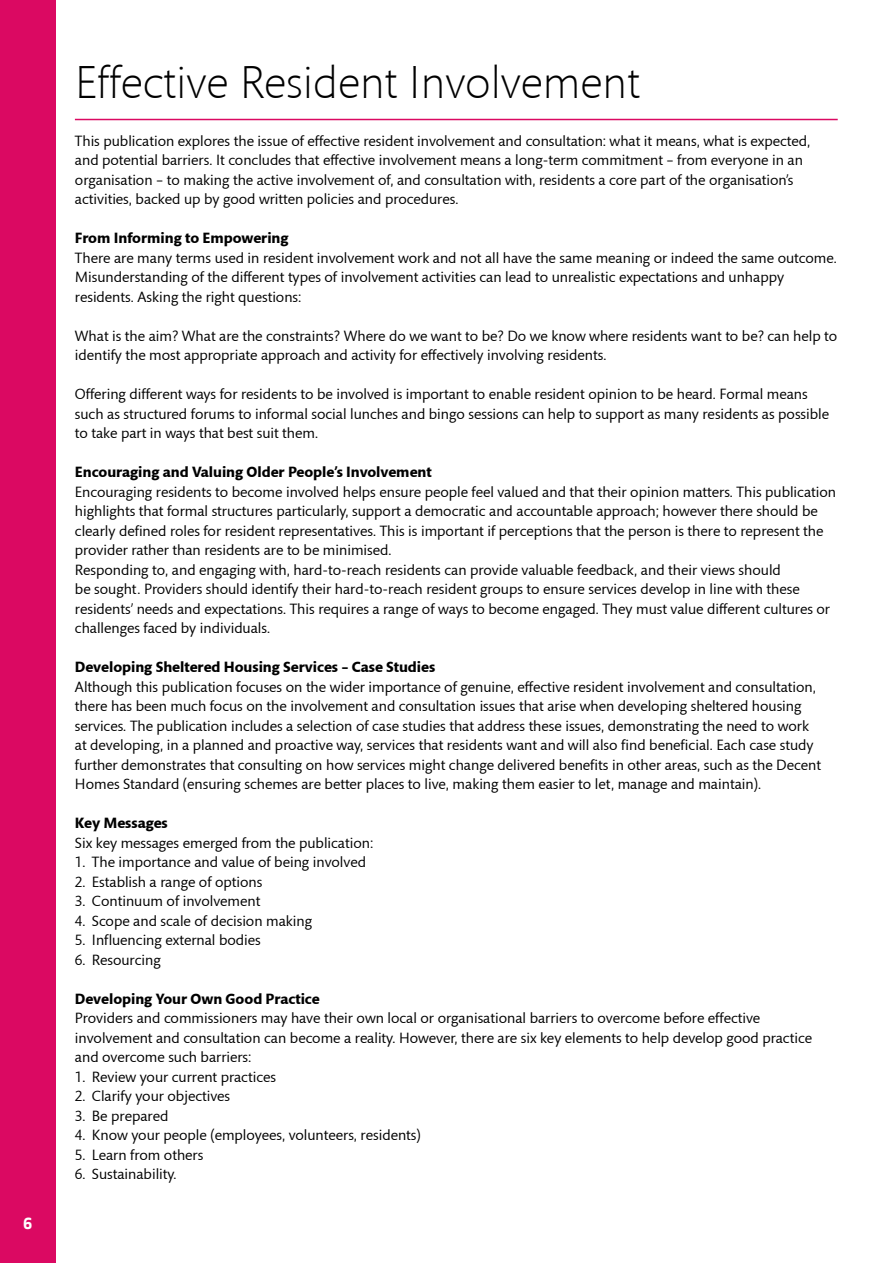
<style>
.page{position:relative;width:893px;height:1263px;background:#fff}
.page>*{position:absolute;margin:0;border:0;box-sizing:border-box;transform-origin:0 0}
.t1{font:300 46.5px "Mundo Sans";color:#000}
.t2{font:15px/19.5px "Mundo Sans";color:#000}
.t3{font:700 15px "Mundo Sans";color:#000}
.t4{font:15px "Apex New PS Bold Proportional";color:#fff}
</style>
<div class="page">
<div style="left:0;top:0;width:55px;height:1263px;background:#db0962"></div>
<hr style="left:75px;top:119px;width:763px;height:1px;background:#db0962">
<p class="t4" style="left:23px;top:1215px;width:11px">6</p>
<h1 class="t1" style="left:75px;top:57px;width:566px">Effective Resident Involvement</h1>
<p class="t2" style="left:75px;top:131px;width:737px">This publication explores the issue of effective resident involvement and consultation: what it means, what is expected, and potential barriers. It concludes that effective involvement means a long-term commitment – from everyone in an organisation – to making the active involvement of, and consultation with, residents a core part of the organisation’s activities, backed up by good written policies and procedures.</p>
<p class="t3" style="left:75px;top:230px;width:215px">From Informing to Empowering</p>
<p class="t2" style="left:75px;top:248px;width:763px">There are many terms used in resident involvement work and not all have the same meaning or indeed the same outcome.<br>Misunderstanding of the different types of involvement activities can lead to unrealistic expectations and unhappy residents. Asking the right questions:</p>
<p class="t2" style="left:75px;top:326px;width:764px">What is the aim? What are the constraints? Where do we want to be? Do we know where residents want to be? can help to identify the most appropriate approach and activity for effectively involving residents.</p>
<p class="t2" style="left:75px;top:385px;width:756px">Offering different ways for residents to be involved is important to enable resident opinion to be heard. Formal means such as structured forums to informal social lunches and bingo sessions can help to support as many residents as possible to take part in ways that best suit them.</p>
<p class="t3" style="left:75px;top:464px;width:358px">Encouraging and Valuing Older People’s Involvement</p>
<p class="t2" style="left:75px;top:482px;width:763px">Encouraging residents to become involved helps ensure people feel valued and that their opinion matters. This publication highlights that formal structures particularly, support a democratic and accountable approach; however there should be clearly defined roles for resident representatives. This is important if perceptions that the person is there to represent the provider rather than residents are to be minimised.<br>Responding to, and engaging with, hard-to-reach residents can provide valuable feedback, and their views should<br>be sought. Providers should identify their hard-to-reach resident groups to ensure services develop in line with these residents’ needs and expectations. This requires a range of ways to become engaged. They must value different cultures or challenges faced by individuals.</p>
<p class="t3" style="left:75px;top:659px;width:362px">Developing Sheltered Housing Services – Case Studies</p>
<p class="t2" style="left:75px;top:677px;width:748px">Although this publication focuses on the wider importance of genuine, effective resident involvement and consultation, there has been much focus on the involvement and consultation issues that arise when developing sheltered housing services. The publication includes a selection of case studies that address these issues, demonstrating the need to work at developing, in a planned and proactive way, services that residents want and will also find beneficial. Each case study further demonstrates that consulting on how services might change delivered benefits in other areas, such as the Decent Homes Standard (ensuring schemes are better places to live, making them easier to let, manage and maintain).</p>
<p class="t3" style="left:75px;top:815px;width:94px">Key Messages</p>
<p class="t2" style="left:75px;top:833px;width:300px">Six key messages emerged from the publication:</p>
<p class="t2" style="left:75px;top:853px;width:293px">1. The importance and value of being involved</p>
<p class="t2" style="left:75px;top:872px;width:189px">2. Establish a range of options</p>
<p class="t2" style="left:75px;top:892px;width:187px">3. Continuum of involvement</p>
<p class="t2" style="left:75px;top:911px;width:239px">4. Scope and scale of decision making</p>
<p class="t2" style="left:75px;top:931px;width:187px">5. Influencing external bodies</p>
<p class="t2" style="left:75px;top:950px;width:87px">6. Resourcing</p>
<p class="t3" style="left:75px;top:990px;width:246px">Developing Your Own Good Practice</p>
<p class="t2" style="left:75px;top:1009px;width:739px">Providers and commissioners may have their own local or organisational barriers to overcome before effective involvement and consultation can become a reality. However, there are six key elements to help develop good practice and overcome such barriers:</p>
<p class="t2" style="left:75px;top:1067px;width:203px">1. Review your current practices</p>
<p class="t2" style="left:75px;top:1087px;width:157px">2. Clarify your objectives</p>
<p class="t2" style="left:75px;top:1106px;width:95px">3. Be prepared</p>
<p class="t2" style="left:75px;top:1126px;width:347px">4. Know your people (employees, volunteers, residents)</p>
<p class="t2" style="left:75px;top:1145px;width:130px">5. Learn from others</p>
<p class="t2" style="left:75px;top:1165px;width:103px">6. Sustainability.</p>
</div>
